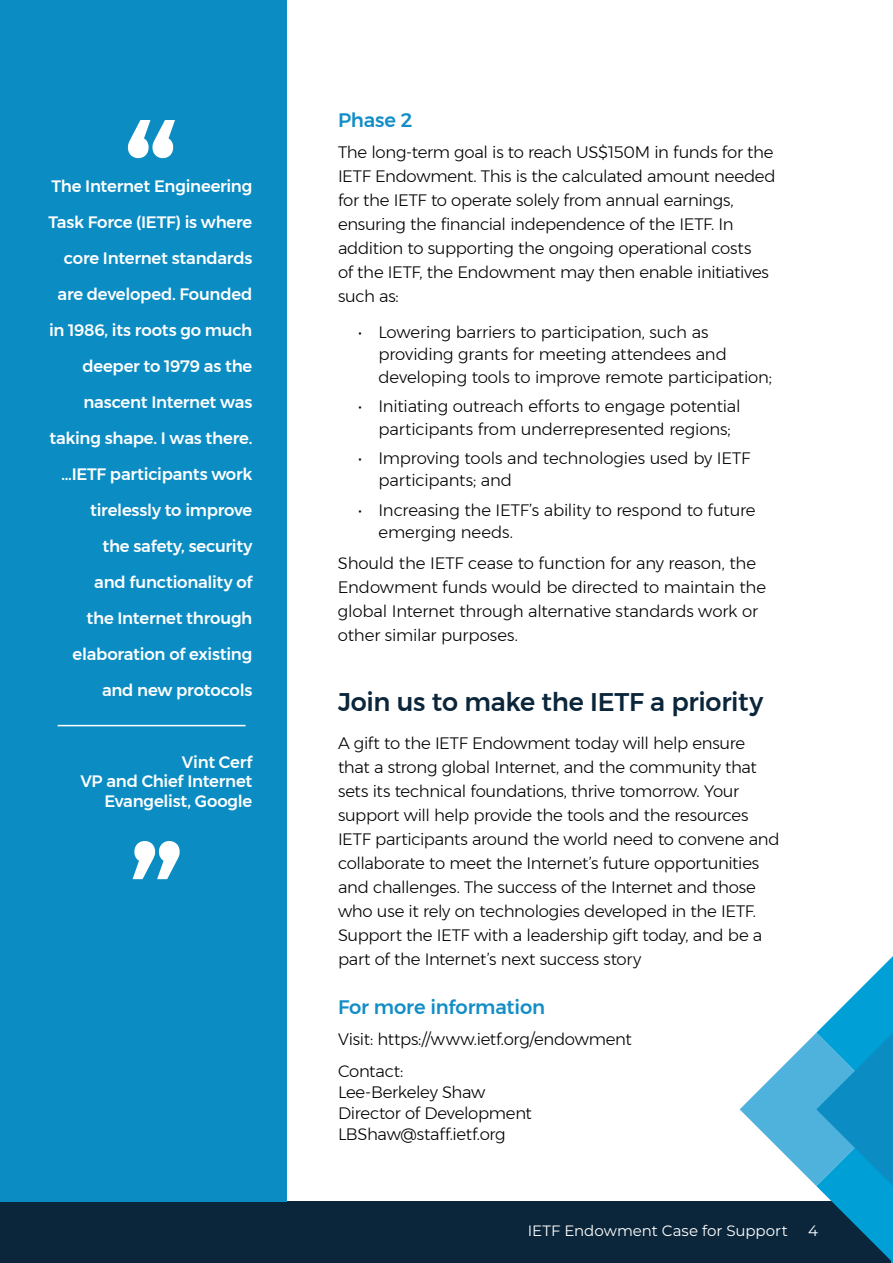
<style>
.page{position:relative;width:893px;height:1263px;background:#fff}
.page>*{position:absolute;margin:0;border:0;box-sizing:border-box;transform-origin:0 0}
.t1{font:500 154.5px "Gontserrat";color:#fff}
.t2{font:500 25.5px "Gontserrat";letter-spacing:-.01em;color:#0b263a}
.t3{font:500 19.5px "Gontserrat";letter-spacing:-.01em;color:#138dc6}
.t4{font:300 16.5px/24px "Gontserrat";letter-spacing:-.015em;color:#000}
.t5{font:500 16.5px/36px "Gontserrat";letter-spacing:-.015em;color:#fff;text-align:right}
.t6{font:15px "Montserrat";color:#fff}
.s1{font-weight:500;color:#fff}
</style>
<div class="page">
<div style="left:0;top:1202px;width:893px;height:61px;background:#0b263a"></div>
<svg style="left:740px;top:956px;width:153px;height:305px"></svg>
<hr style="left:891px;top:1231px;width:2px;height:32px;background:#00a0d6">
<div style="left:0;top:0;width:287px;height:1202px;background:#0b8dc4"></div>
<hr style="left:58px;top:725px;width:188px;height:1px;background:#fff">
<h1 class="t1" style="left:123px;top:59px;width:60px">“</h1>
<p class="t5" style="left:49px;top:168px;width:205px">The Internet Engineering<br>Task Force (IETF) is where core Internet standards are developed. Founded in 1986, its roots go much deeper to 1979 as the nascent Internet was taking shape. I was there. …IETF participants work tirelessly to improve<br>the safety, security<br>and functionality of<br>the Internet through elaboration of existing and new protocols</p>
<p class="t5" style="left:80px;top:752px;width:174px;line-height:19.5px">Vint Cerf<br>VP and Chief Internet<br>Evangelist, Google</p>
<h1 class="t1" style="left:185px;top:940px;width:60px;rotate:-180deg">“</h1>
<p class="t3" style="left:338px;top:105px;width:76px">Phase 2</p>
<p class="t4" style="left:338px;top:140px;width:439px">The long-term goal is to reach US$150M in funds for the IETF Endowment. This is the calculated amount needed for the IETF to operate solely from annual earnings, ensuring the financial independence of the IETF. In addition to supporting the ongoing operational costs<br>of the IETF, the Endowment may then enable initiatives such as:</p>
<p class="t4" style="left:378px;top:320px;width:395px;line-height:22.5px;text-indent:-20px">• Lowering barriers to participation, such as providing grants for meeting attendees and developing tools to improve remote participation;</p>
<p class="t4" style="left:378px;top:395px;width:364px;line-height:22.5px;text-indent:-20px">• Initiating outreach efforts to engage potential participants from underrepresented regions;</p>
<p class="t4" style="left:378px;top:446px;width:373px;line-height:22.5px;text-indent:-20px">• Improving tools and technologies used by IETF participants; and</p>
<p class="t4" style="left:378px;top:498px;width:379px;line-height:22.5px;text-indent:-20px">• Increasing the IETF’s ability to respond to future emerging needs.</p>
<p class="t4" style="left:338px;top:551px;width:430px">Should the IETF cease to function for any reason, the Endowment funds would be directed to maintain the global Internet through alternative standards work or other similar purposes.</p>
<h2 class="t2" style="left:338px;top:682px;width:427px">Join us to make the IETF a priority</h2>
<p class="t4" style="left:338px;top:731px;width:443px">A gift to the IETF Endowment today will help ensure that a strong global Internet, and the community that sets its technical foundations, thrive tomorrow. Your support will help provide the tools and the resources IETF participants around the world need to convene and collaborate to meet the Internet’s future opportunities and challenges. The success of the Internet and those who use it rely on technologies developed in the IETF.<br>Support the IETF with a leadership gift today, and be a part of the Internet’s next success story<span class="s1">.</span></p>
<p class="t3" style="left:338px;top:992px;width:209px">For more information</p>
<p class="t4" style="left:338px;top:1023px;width:295px;line-height:31.5px">Visit: https://www.ietf.org/endowment<br>Contact:</p>
<p class="t4" style="left:338px;top:1081px;width:195px;line-height:21px">Lee-Berkeley Shaw<br>Director of Development<br>LBShaw@staff.ietf.org</p>
<p class="t6" style="left:528px;top:1220px;width:262px">IETF Endowment Case for Support</p>
<p class="t6" style="left:808px;top:1220px;width:11px">4</p>
</div>
